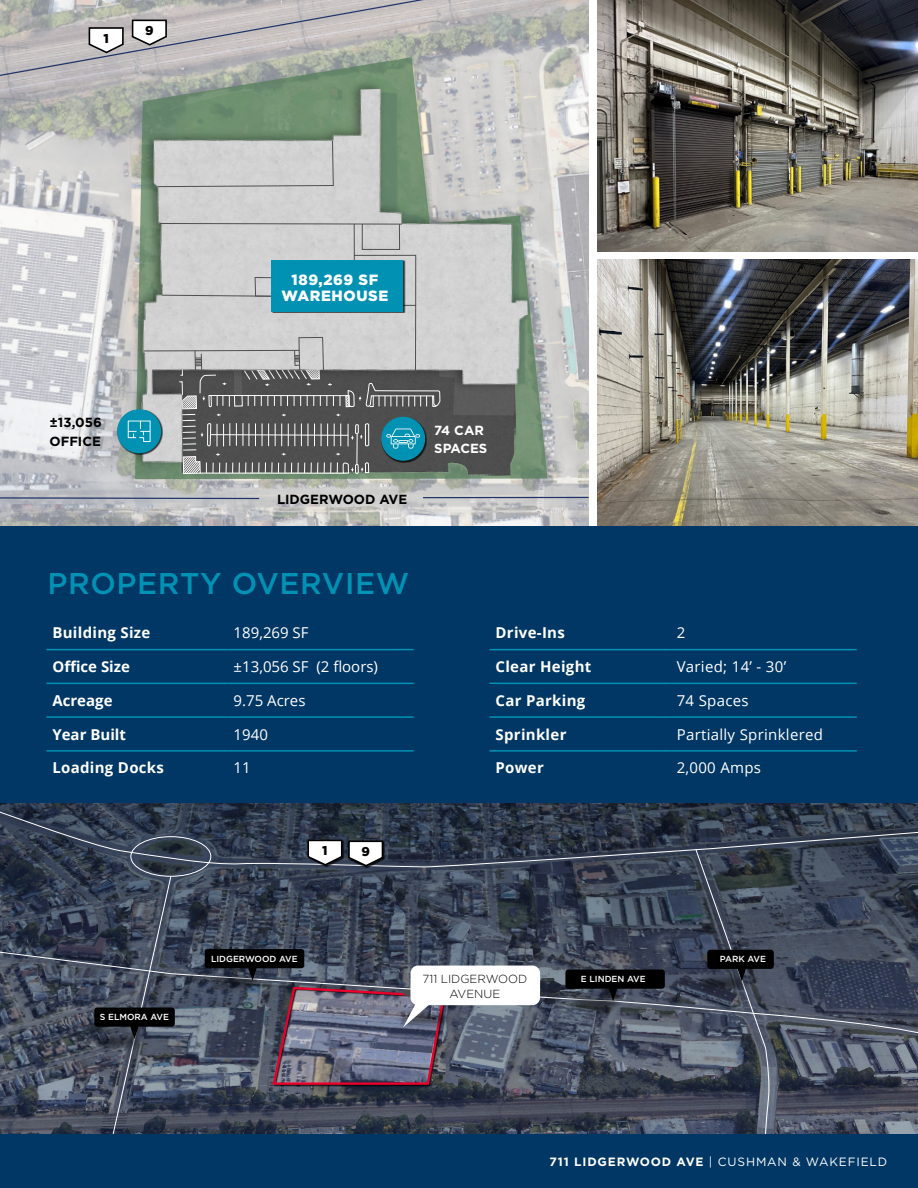
<style>
.page{position:relative;width:918px;height:1188px;background:#fff}
.page>*{position:absolute;margin:0;border:0;box-sizing:border-box;transform-origin:0 0}
.t1{font:500 30px "Gotham";letter-spacing:.02em;color:#0092b4}
.t2{font:700 15px "Open Sans";letter-spacing:.02em;color:#fff}
.t3{font:15px "Open Sans";letter-spacing:.02em;color:#fff}
.t4{font:15px "Open Sans";color:#fff}
.t5{font:700 15px "Open Sans";color:#fff}
.t6{font:900 14.85px/16.5px "Gotham";letter-spacing:.04em;color:#fff;text-align:center}
.t7{font:700 13.2px/18.6px "Gotham";color:#000}
.t8{font:700 13.2px/18.6px "Gotham";color:#fff}
.t9{font:900 12.75px "Gotham";color:#000}
.t10{font:12px "Gotham";letter-spacing:.07em;color:#fff}
.t11{font:300 11.7px/14.7px "Gotham";color:#000;text-align:center}
.t12{font:500 8.85px "Gotham";color:#fff}
.s1{font-weight:700}
</style>
<div class="page">
<svg style="left:0;top:802px;width:918px;height:332px;background:#404959"></svg>
<svg style="left:271px;top:1037px;width:175px;height:49px;background:#6f657a"></svg>
<svg style="left:0;top:806px;width:918px;height:61px;background:#343e4e"></svg>
<div style="left:131px;top:836px;width:80px;height:41px;border:1px solid #fff;border-radius:50%"></div>
<svg style="left:85px;top:876px;width:87px;height:258px;background:#464e5e"></svg>
<svg style="left:695px;top:849px;width:83px;height:285px;background:#454e5b"></svg>
<svg style="left:0;top:949px;width:918px;height:88px;background:#575c6c"></svg>
<div style="left:207px;top:971px;width:56px;height:24px;background:#000;opacity:.5"></div>
<div style="left:205px;top:949px;width:99px;height:19px;background:#000;border-radius:3px"></div>
<svg style="left:248px;top:968px;width:9px;height:13px"></svg>
<div style="left:567px;top:992px;width:56px;height:23px;background:#000;opacity:.5"></div>
<div style="left:565px;top:970px;width:100px;height:19px;background:#000;border-radius:3px"></div>
<svg style="left:573px;top:988px;width:45px;height:13px"></svg>
<div style="left:349px;top:841px;width:36px;height:27px;background:#000;opacity:.75"></div>
<svg style="left:307px;top:839px;width:77px;height:29px"></svg>
<div style="left:0;top:526px;width:918px;height:276px;background:#003764"></div>
<div style="left:0;top:1134px;width:918px;height:54px;background:#003764"></div>
<hr style="left:46px;top:649px;width:182px;height:1px;background:#0092b4">
<hr style="left:228px;top:649px;width:186px;height:1px;background:#0092b4">
<hr style="left:46px;top:683px;width:182px;height:1px;background:#0092b4">
<hr style="left:228px;top:683px;width:186px;height:1px;background:#0092b4">
<hr style="left:46px;top:716px;width:182px;height:2px;background:#0092b4">
<hr style="left:228px;top:716px;width:186px;height:2px;background:#0092b4">
<hr style="left:46px;top:750px;width:182px;height:2px;background:#0092b4">
<hr style="left:228px;top:750px;width:186px;height:2px;background:#0092b4">
<hr style="left:490px;top:649px;width:181px;height:1px;background:#0092b4">
<hr style="left:671px;top:649px;width:186px;height:1px;background:#0092b4">
<hr style="left:490px;top:683px;width:181px;height:1px;background:#0092b4">
<hr style="left:671px;top:683px;width:186px;height:1px;background:#0092b4">
<hr style="left:490px;top:716px;width:181px;height:2px;background:#0092b4">
<hr style="left:671px;top:716px;width:186px;height:2px;background:#0092b4">
<hr style="left:490px;top:750px;width:181px;height:2px;background:#0092b4">
<hr style="left:671px;top:750px;width:186px;height:2px;background:#0092b4">
<img style="left:0;top:0;width:589px;height:526px">
<svg style="left:469px;top:57px;width:79px;height:422px;background:#c8cac6"></svg>
<img style="left:116px;top:70px;width:426px;height:406px">
<img style="left:133px;top:85px;width:398px;height:378px">
<div style="left:158px;top:141px;width:176px;height:46px;background:#d1d2d1"></div>
<svg style="left:160px;top:223px;width:242px;height:1px"></svg>
<div style="left:354px;top:255px;width:62px;height:51px;border:1px solid #4f4f4f"></div>
<hr style="left:354px;top:224px;width:1px;height:31px;background:#4f4f4f">
<div style="left:362px;top:224px;width:38px;height:26px;border:1px solid #4f4f4f"></div>
<div style="left:272px;top:260px;width:131px;height:51px;background:#0091b3"></div>
<svg style="left:0;top:277px;width:515px;height:223px;background:#9aa5a7"></svg>
<svg style="left:0;top:0;width:469px;height:117px;background:#abb0a9"></svg>
<svg style="left:88px;top:26px;width:37px;height:28px"></svg>
<svg style="left:131px;top:19px;width:37px;height:28px"></svg>
<hr style="left:423px;top:497px;width:166px;height:1px;background:#213469">
<img style="left:597px;top:260px;width:321px;height:266px">
<img style="left:597px;top:0;width:321px;height:252px">
<p class="t9" style="left:103px;top:30px;width:7px">1</p>
<p class="t9" style="left:145px;top:22px;width:10px">9</p>
<p class="t6" style="left:282px;top:271px;width:108px">189,269 SF<br>WAREHOUSE</p>
<p class="t7" style="left:49px;top:413px;width:54px">±13,056<br>OFFICE</p>
<p class="t7" style="left:277px;top:490px;width:132px">LIDGERWOOD AVE</p>
<p class="t8" style="left:434px;top:421px;width:55px">74 CAR<br>SPACES</p>
<h1 class="t1" style="left:48px;top:564px;width:363px">PROPERTY OVERVIEW</h1>
<p class="t2" style="left:52px;top:622px;width:100px">Building Size</p>
<p class="t3" style="left:234px;top:623px;width:77px">189,269 SF</p>
<p class="t2" style="left:52px;top:656px;width:79px">Office Size</p>
<p class="t4" style="left:234px;top:656px;width:146px">±13,056 SF (2 floors)</p>
<p class="t5" style="left:52px;top:690px;width:62px">Acreage</p>
<p class="t3" style="left:234px;top:690px;width:73px">9.75 Acres</p>
<p class="t5" style="left:52px;top:724px;width:75px">Year Built</p>
<p class="t3" style="left:234px;top:724px;width:36px">1940</p>
<p class="t2" style="left:52px;top:757px;width:113px">Loading Docks</p>
<p class="t3" style="left:234px;top:758px;width:19px">11</p>
<p class="t2" style="left:496px;top:622px;width:71px">Drive-Ins</p>
<p class="t3" style="left:677px;top:623px;width:10px">2</p>
<p class="t2" style="left:496px;top:656px;width:97px">Clear Height</p>
<p class="t3" style="left:677px;top:656px;width:111px">Varied; 14’ - 30’</p>
<p class="t2" style="left:496px;top:690px;width:91px">Car Parking</p>
<p class="t3" style="left:677px;top:690px;width:73px">74 Spaces</p>
<p class="t2" style="left:496px;top:724px;width:72px">Sprinkler</p>
<p class="t3" style="left:677px;top:724px;width:148px">Partially Sprinklered</p>
<p class="t2" style="left:496px;top:757px;width:50px">Power</p>
<p class="t3" style="left:677px;top:758px;width:86px">2,000 Amps</p>
<p class="t9" style="left:322px;top:842px;width:7px">1</p>
<p class="t9" style="left:361px;top:843px;width:10px">9</p>
<p class="t12" style="left:100px;top:1011px;width:71px">S ELMORA AVE</p>
<p class="t12" style="left:211px;top:953px;width:88px">LIDGERWOOD AVE</p>
<p class="t11" style="left:422px;top:971px;width:106px">711 LIDGERWOOD<br>AVENUE</p>
<p class="t12" style="left:581px;top:973px;width:66px">E LINDEN AVE</p>
<p class="t12" style="left:720px;top:953px;width:48px">PARK AVE</p>
<p class="t10" style="left:550px;top:1154px;width:339px"><span class="s1">711 LIDGERWOOD AVE</span> | CUSHMAN &amp; WAKEFIELD</p>
</div>
